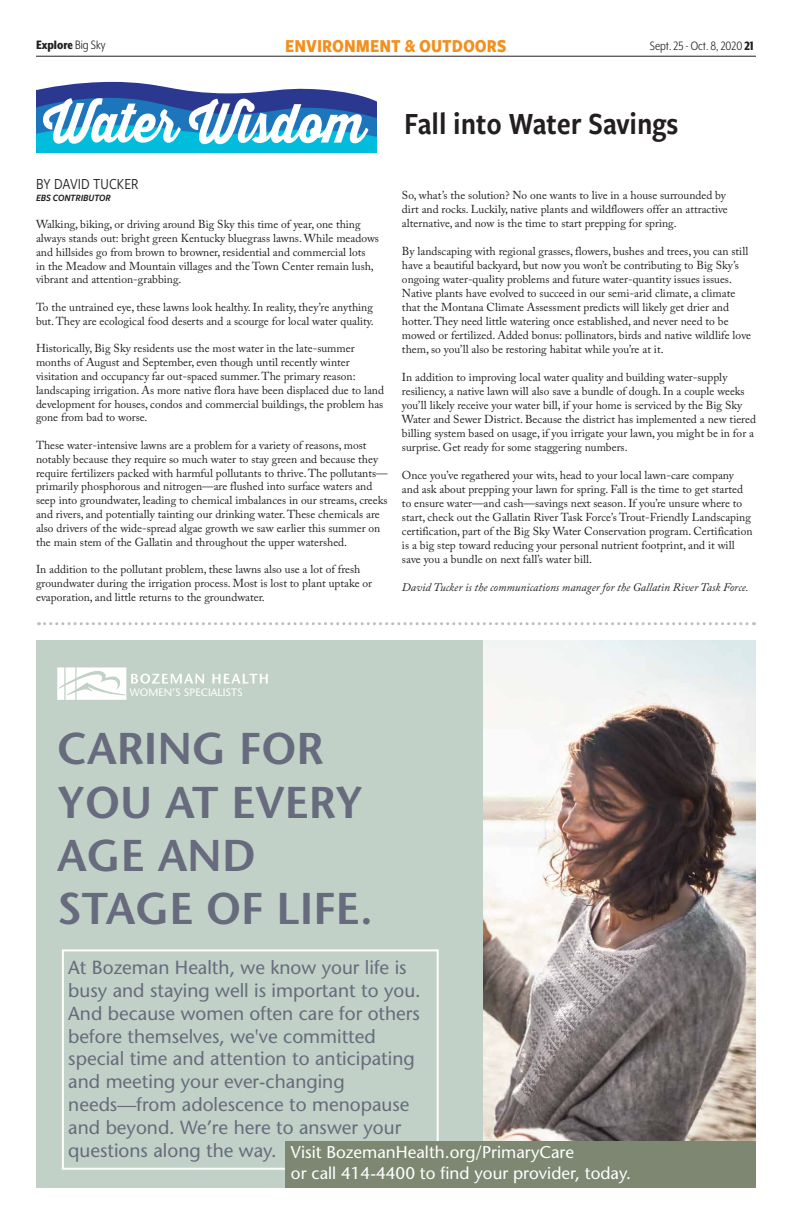
<style>
.page{position:relative;width:792px;height:1224px;background:#fff}
.page>*{position:absolute;margin:0;border:0;box-sizing:border-box;transform-origin:0 0}
.t1{font:600 44.4px/53.3px "Stone Sans Std";color:#676b7d}
.t2{font:32px "Freight Sans Cnd Pro Semi";color:#231f20}
.t3{font:500 19px/22.8px "Stone Sans Std";color:#676b7d}
.t4{font:700 19px "Freight Sans Cnd Pro";color:#f3901d}
.t5{font:500 17px/20.4px "Stone Sans Std";color:#fff}
.t6{font:16px "Freight Sans Cnd Pro";color:#231f20}
.t7{font:14px "Mr Eaves XL Mod Nar OT";color:#231f20}
.t8{font:800 14px "Mr Eaves XL Mod Nar OT";color:#231f20}
.t9{font:11.5px/14px "Adobe Caslon Pro";color:#231f20}
.t10{font:italic 11.5px "Adobe Caslon Pro";color:#231f20}
.t11{font:500 10.8px "Stone Sans Std";color:#fff}
.t12{font:italic 10px "Freight Sans Cnd Pro Semi";color:#231f20}
.s1{font-weight:400}
.s2{font-weight:800}
.s3{font-size:19px;color:#676b7d}
</style>
<div class="page">
<hr style="left:36px;top:56px;width:720px;height:1px;background:#231f20">
<svg style="left:45px;top:622px;width:710px;height:3px"></svg>
<svg style="left:36px;top:82px;width:341px;height:70px"></svg>
<img style="left:482px;top:641px;width:274px;height:501px">
<div style="left:36px;top:641px;width:446px;height:547px;background:#c1d1c7"></div>
<div style="left:62px;top:949px;width:377px;height:221px;border:2px solid #fff"></div>
<div style="left:286px;top:1142px;width:470px;height:46px;background:#7d8771"></div>
<svg style="left:57px;top:668px;width:147px;height:32px"></svg>
<svg style="left:212px;top:674px;width:56px;height:10px"></svg>
<p class="t8" style="left:36px;top:38px;width:71px">Explore <span class="s1">Big Sky</span></p>
<h3 class="t4" style="left:285px;top:33px;width:223px">ENVIRONMENT &amp; OUTDOORS</h3>
<p class="t7" style="left:650px;top:39px;width:106px">Sept. 25 - Oct. 8, 2020 <span class="s2">21</span></p>
<h2 class="t2" style="left:404px;top:102px;width:276px">Fall into Water Savings</h2>
<h3 class="t6" style="left:36px;top:173px;width:104px">BY DAVID TUCKER</h3>
<p class="t12" style="left:36px;top:191px;width:76px">EBS CONTRIBUTOR</p>
<p class="t9" style="left:36px;top:217px;width:345px">Walking, biking, or driving around Big Sky this time of year, one thing always stands out: bright green Kentucky bluegrass lawns. While meadows and hillsides go from brown to browner, residential and commercial lots<br>in the Meadow and Mountain villages and the Town Center remain lush, vibrant and attention-grabbing.</p>
<p class="t9" style="left:36px;top:300px;width:339px">To the untrained eye, these lawns look healthy. In reality, they’re anything but. They are ecological food deserts and a scourge for local water quality.</p>
<p class="t9" style="left:36px;top:342px;width:350px">Historically, Big Sky residents use the most water in the late-summer months of August and September, even though until recently winter visitation and occupancy far out-spaced summer. The primary reason: landscaping irrigation. As more native flora have been displaced due to land development for houses, condos and commercial buildings, the problem has gone from bad to worse.</p>
<p class="t9" style="left:36px;top:438px;width:353px">These water-intensive lawns are a problem for a variety of reasons, most notably because they require so much water to stay green and because they require fertilizers packed with harmful pollutants to thrive. The pollutants— primarily phosphorous and nitrogen—are flushed into surface waters and seep into groundwater, leading to chemical imbalances in our streams, creeks and rivers, and potentially tainting our drinking water. These chemicals are also drivers of the wide-spread algae growth we saw earlier this summer on the main stem of the Gallatin and throughout the upper watershed.</p>
<p class="t9" style="left:36px;top:562px;width:338px">In addition to the pollutant problem, these lawns also use a lot of fresh groundwater during the irrigation process. Most is lost to plant uptake or evaporation, and little returns to the groundwater.</p>
<p class="t9" style="left:402px;top:188px;width:327px">So, what’s the solution? No one wants to live in a house surrounded by dirt and rocks. Luckily, native plants and wildflowers offer an attractive alternative, and now is the time to start prepping for spring.</p>
<p class="t9" style="left:402px;top:244px;width:351px">By landscaping with regional grasses, flowers, bushes and trees, you can still have a beautiful backyard, but now you won’t be contributing to Big Sky’s ongoing water-quality problems and future water-quantity issues issues.<br>Native plants have evolved to succeed in our semi-arid climate, a climate that the Montana Climate Assessment predicts will likely get drier and hotter. They need little watering once established, and never need to be mowed or fertilized. Added bonus: pollinators, birds and native wildlife love them, so you’ll also be restoring habitat while you’re at it.</p>
<p class="t9" style="left:402px;top:370px;width:356px">In addition to improving local water quality and building water-supply resiliency, a native lawn will also save a bundle of dough. In a couple weeks you’ll likely receive your water bill, if your home is serviced by the Big Sky Water and Sewer District. Because the district has implemented a new tiered billing system based on usage, if you irrigate your lawn, you might be in for a surprise. Get ready for some staggering numbers.</p>
<p class="t9" style="left:402px;top:468px;width:352px">Once you’ve regathered your wits, head to your local lawn-care company and ask about prepping your lawn for spring. Fall is the time to get started to ensure water—and cash—savings next season. If you’re unsure where to start, check out the Gallatin River Task Force’s Trout-Friendly Landscaping certification, part of the Big Sky Water Conservation program. Certification is a big step toward reducing your personal nutrient footprint, and it will save you a bundle on next fall’s water bill.</p>
<p class="t10" style="left:402px;top:580px;width:348px">David Tucker is the communications manager for the Gallatin River Task Force.</p>
<p class="t11" style="left:130px;top:686px;width:114px">WOMEN’S SPECIALISTS</p>
<h1 class="t1" style="left:57px;top:722px;width:317px">CARING FOR<br>YOU AT EVERY<br>AGE AND<br>STAGE OF LIFE.</h1>
<p class="t3" style="left:68px;top:956px;width:354px">At Bozeman Health, we know your life is busy and staying well is important to you.<br>And because women often care for others before themselves, we've committed special time and attention to anticipating and meeting your ever-changing needs—from adolescence to menopause and beyond. We’re here to answer your</p>
<h3 class="t5" style="left:291px;top:1142px;width:342px;text-indent:-223px"><span class="s3">questions along the way.</span> Visit BozemanHealth.org/PrimaryCare<br>or call 414-4400 to find your provider, today.</h3>
</div>
